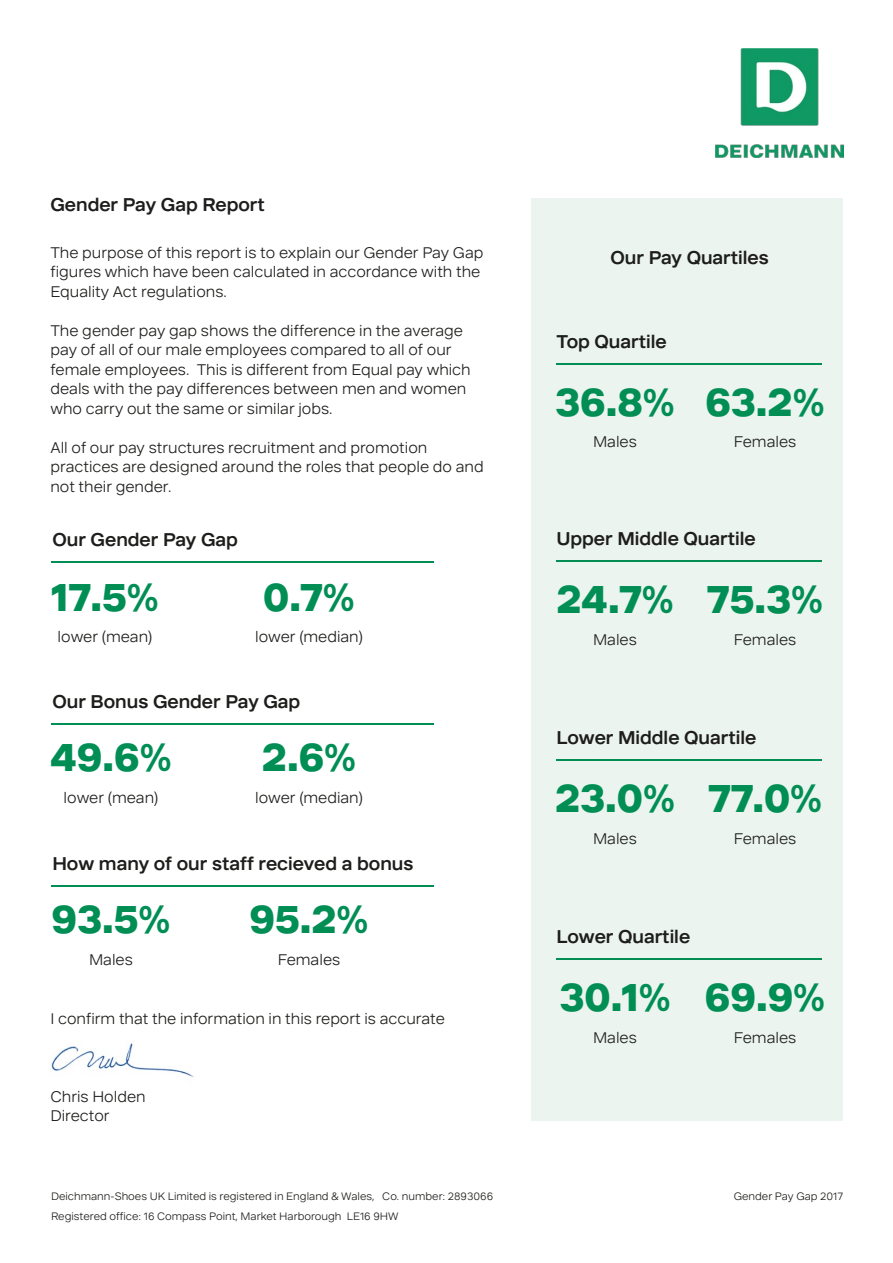
<style>
.page{position:relative;width:893px;height:1263px;background:#fff}
.page>*{position:absolute;margin:0;border:0;box-sizing:border-box;transform-origin:0 0}
.t1{font:800 39px "Deichmann";color:#008e55}
.t2{font:500 18px "Deichmann";color:#1d1d1b}
.t3{font:300 15px/19.5px "Deichmann";color:#1d1d1b}
.t4{font:300 10.5px "Deichmann";color:#1d1d1b}
</style>
<div class="page">
<img style="left:715px;top:48px;width:128px;height:109px">
<img style="left:51px;top:1043px;width:143px;height:34px">
<div style="left:531px;top:198px;width:312px;height:923px;background:#ebf4ee"></div>
<hr style="left:51px;top:561px;width:382px;height:1px;background:#008e55">
<hr style="left:556px;top:363px;width:266px;height:1px;background:#008e55">
<hr style="left:556px;top:561px;width:266px;height:1px;background:#008e55">
<hr style="left:556px;top:760px;width:266px;height:1px;background:#008e55">
<hr style="left:556px;top:959px;width:266px;height:1px;background:#008e55">
<hr style="left:51px;top:723px;width:383px;height:1px;background:#008e55">
<hr style="left:51px;top:885px;width:382px;height:1px;background:#008e55">
<p class="t2" style="left:50px;top:190px;width:216px">Gender Pay Gap Report</p>
<p class="t3" style="left:50px;top:242px;width:434px">The purpose of this report is to explain our Gender Pay Gap figures which have been calculated in accordance with the<br>Equality Act regulations.</p>
<p class="t3" style="left:50px;top:320px;width:422px">The gender pay gap shows the difference in the average pay of all of our male employees compared to all of our female employees. This is different from Equal pay which deals with the pay differences between men and women who carry out the same or similar jobs.</p>
<p class="t3" style="left:50px;top:437px;width:435px">All of our pay structures recruitment and promotion practices are designed around the roles that people do and not their gender.</p>
<p class="t2" style="left:52px;top:525px;width:187px">Our Gender Pay Gap</p>
<h1 class="t1" style="left:51px;top:564px;width:109px">17.5%</h1>
<p class="t3" style="left:58px;top:626px;width:96px">lower (mean)</p>
<h1 class="t1" style="left:263px;top:564px;width:93px">0.7%</h1>
<p class="t3" style="left:255px;top:626px;width:109px">lower (median)</p>
<p class="t2" style="left:52px;top:687px;width:249px">Our Bonus Gender Pay Gap</p>
<h1 class="t1" style="left:50px;top:725px;width:123px">49.6%</h1>
<p class="t3" style="left:64px;top:787px;width:96px">lower (mean)</p>
<h1 class="t1" style="left:262px;top:725px;width:96px">2.6%</h1>
<p class="t3" style="left:255px;top:787px;width:109px">lower (median)</p>
<p class="t2" style="left:52px;top:849px;width:362px">How many of our staff recieved a bonus</p>
<h1 class="t1" style="left:52px;top:887px;width:120px">93.5%</h1>
<p class="t3" style="left:89px;top:948px;width:45px">Males</p>
<h1 class="t1" style="left:249px;top:887px;width:121px">95.2%</h1>
<p class="t3" style="left:278px;top:948px;width:64px">Females</p>
<p class="t3" style="left:50px;top:1008px;width:396px">I confirm that the information in this report is accurate</p>
<p class="t3" style="left:50px;top:1086px;width:97px">Chris Holden<br>Director</p>
<p class="t2" style="left:610px;top:243px;width:160px">Our Pay Quartiles</p>
<p class="t2" style="left:556px;top:327px;width:112px">Top Quartile</p>
<h1 class="t1" style="left:555px;top:369px;width:121px">36.8%</h1>
<p class="t3" style="left:593px;top:431px;width:45px">Males</p>
<h1 class="t1" style="left:705px;top:369px;width:121px">63.2%</h1>
<p class="t3" style="left:734px;top:431px;width:64px">Females</p>
<p class="t2" style="left:556px;top:524px;width:201px">Upper Middle Quartile</p>
<h1 class="t1" style="left:556px;top:567px;width:119px">24.7%</h1>
<p class="t3" style="left:593px;top:628px;width:45px">Males</p>
<h1 class="t1" style="left:707px;top:567px;width:118px">75.3%</h1>
<p class="t3" style="left:734px;top:628px;width:64px">Females</p>
<p class="t2" style="left:556px;top:723px;width:201px">Lower Middle Quartile</p>
<h1 class="t1" style="left:555px;top:766px;width:121px">23.0%</h1>
<p class="t3" style="left:593px;top:827px;width:45px">Males</p>
<h1 class="t1" style="left:708px;top:766px;width:116px">77.0%</h1>
<p class="t3" style="left:734px;top:827px;width:64px">Females</p>
<p class="t2" style="left:556px;top:922px;width:135px">Lower Quartile</p>
<h1 class="t1" style="left:559px;top:965px;width:113px">30.1%</h1>
<p class="t3" style="left:593px;top:1026px;width:45px">Males</p>
<h1 class="t1" style="left:705px;top:965px;width:122px">69.9%</h1>
<p class="t3" style="left:734px;top:1026px;width:64px">Females</p>
<p class="t4" style="left:51px;top:1188px;width:444px">Deichmann-Shoes UK Limited is registered in England &amp; Wales, Co. number: 2893066</p>
<p class="t4" style="left:734px;top:1188px;width:111px">Gender Pay Gap 2017</p>
<p class="t4" style="left:51px;top:1208px;width:349px">Registered office: 16 Compass Point, Market Harborough LE16 9HW</p>
</div>
